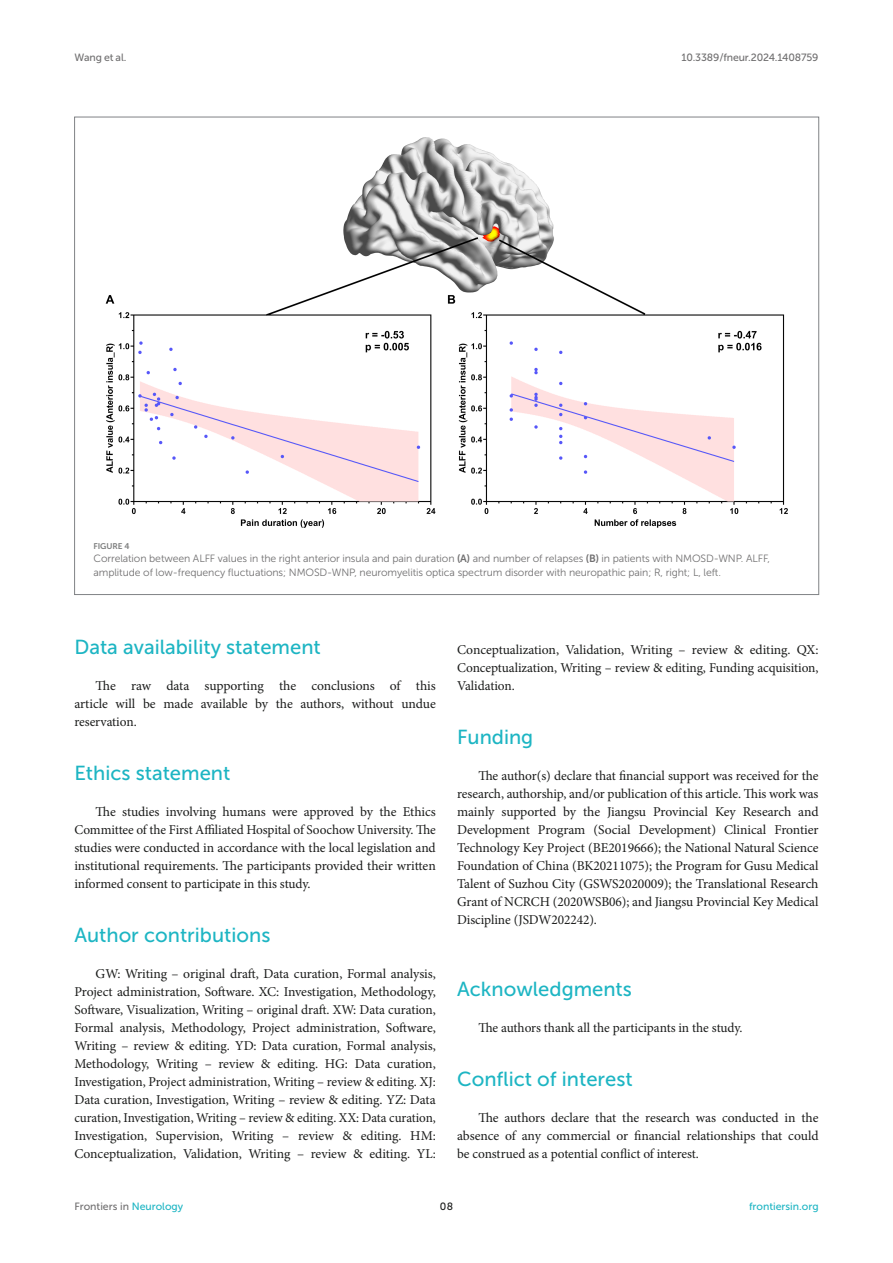
<style>
.page{position:relative;width:893px;height:1263px;background:#fff}
.page>*{position:absolute;margin:0;border:0;box-sizing:border-box;transform-origin:0 0}
.HEAD_1{font:20.25px "Museo Sans 500";color:#1db5c3}
.TEXT_FLUSH{font:13.5px/18px "Minion Pro";letter-spacing:-.005em;color:#1b1c1b;text-align:justify}
.FIG_LEG{font:10.5px/13.5px "Museo Sans 300";letter-spacing:-.01em;color:#706f70}
.t1{font:10.5px "Museo Sans 500";letter-spacing:-.015em;color:#706f70}
.t2{font:10.5px "Museo Sans 500";color:#1db5c3}
.t3{font:10.5px "Museo Sans 500";color:#1b1c1b}
.FIG_HD{font:8.25px "Museo Sans 700";letter-spacing:-.01em;color:#7e7f7f}
.s1{font-family:"Museo Sans 700"}
.s2{color:#1db5c3}
</style>
<div class="page">
<img style="left:105px;top:137px;width:683px;height:391px">
<p class="t1" style="left:74px;top:51px;width:53px">Wang et al.</p>
<p class="t1" style="left:681px;top:51px;width:138px">10.3389/fneur.2024.1408759</p>
<p class="FIG_HD" style="left:94px;top:541px;width:37px">FIGURE 4</p>
<p class="FIG_LEG" style="left:94px;top:552px;width:678px">Correlation between ALFF values in the right anterior insula and pain duration <span class="s1">(A)</span> and number of relapses <span class="s1">(B)</span> in patients with NMOSD-WNP. ALFF, amplitude of low-frequency fluctuations; NMOSD-WNP, neuromyelitis optica spectrum disorder with neuropathic pain; R, right; L, left.</p>
<p class="HEAD_1" style="left:74px;top:636px;width:248px">Data availability statement</p>
<p class="TEXT_FLUSH" style="left:74px;top:677px;width:363px;text-indent:21px">The raw data supporting the conclusions of this article will be made available by the authors, without undue reservation.</p>
<p class="HEAD_1" style="left:74px;top:762px;width:158px">Ethics statement</p>
<p class="TEXT_FLUSH" style="left:74px;top:803px;width:363px;text-indent:21px">The studies involving humans were approved by the Ethics Committee of the First Affiliated Hospital of Soochow University. The studies were conducted in accordance with the local legislation and institutional requirements. The participants provided their written informed consent to participate in this study.</p>
<p class="HEAD_1" style="left:74px;top:924px;width:197px">Author contributions</p>
<p class="TEXT_FLUSH" style="left:74px;top:965px;width:363px;text-indent:21px">GW: Writing – original draft, Data curation, Formal analysis, Project administration, Software. XC: Investigation, Methodology, Software, Visualization, Writing – original draft. XW: Data curation, Formal analysis, Methodology, Project administration, Software, Writing – review &amp; editing. YD: Data curation, Formal analysis, Methodology, Writing – review &amp; editing. HG: Data curation, Investigation, Project administration, Writing – review &amp; editing. XJ:<br>Data curation, Investigation, Writing – review &amp; editing. YZ: Data curation, Investigation, Writing – review &amp; editing. XX: Data curation, Investigation, Supervision, Writing – review &amp; editing. HM:<br>Conceptualization, Validation, Writing – review &amp; editing. YL:</p>
<p class="TEXT_FLUSH" style="left:457px;top:641px;width:363px">Conceptualization, Validation, Writing – review &amp; editing. QX:<br>Conceptualization, Writing – review &amp; editing, Funding acquisition, Validation.</p>
<p class="HEAD_1" style="left:457px;top:726px;width:78px">Funding</p>
<p class="TEXT_FLUSH" style="left:457px;top:767px;width:363px;text-indent:21px">The author(s) declare that financial support was received for the research, authorship, and/or publication of this article. This work was mainly supported by the Jiangsu Provincial Key Research and Development Program (Social Development) Clinical Frontier Technology Key Project (BE2019666); the National Natural Science Foundation of China (BK20211075); the Program for Gusu Medical Talent of Suzhou City (GSWS2020009); the Translational Research Grant of NCRCH (2020WSB06); and Jiangsu Provincial Key Medical Discipline (JSDW202242).</p>
<p class="HEAD_1" style="left:457px;top:978px;width:176px">Acknowledgments</p>
<p class="TEXT_FLUSH" style="left:478px;top:1019px;width:266px">The authors thank all the participants in the study.</p>
<p class="HEAD_1" style="left:457px;top:1068px;width:177px">Conflict of interest</p>
<p class="TEXT_FLUSH" style="left:457px;top:1109px;width:363px;text-indent:21px">The authors declare that the research was conducted in the absence of any commercial or financial relationships that could be construed as a potential conflict of interest.</p>
<p class="t1" style="left:74px;top:1200px;width:110px">Frontiers in <span class="s2">Neurology</span></p>
<p class="t3" style="left:440px;top:1200px;width:15px">08</p>
<p class="t2" style="left:749px;top:1200px;width:71px">frontiersin.org</p>
</div>
